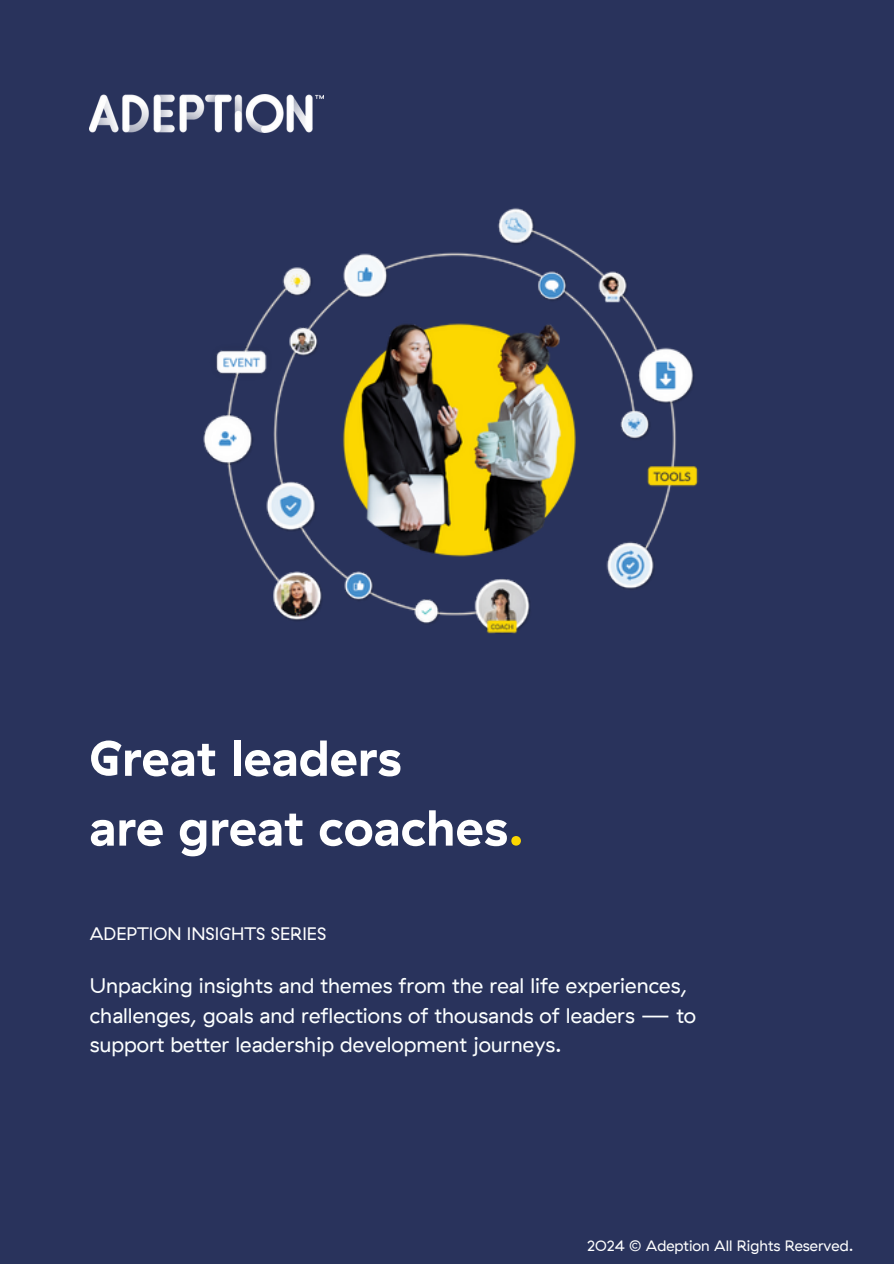
<style>
.page{position:relative;width:894px;height:1264px;background:#fff}
.page>*{position:absolute;margin:0;border:0;box-sizing:border-box;transform-origin:0 0}
.t1{font:700 50.4px/69.8px "GT Haptik";color:#fff}
.t2{font:21px/29.2px "GT Haptik";color:#fcffff}
.t3{font:18px "GT Haptik";color:#fff}
.t4{font:15px "GT Haptik";color:#fff}
.s1{color:#fcd700}
</style>
<div class="page">
<div style="left:0;top:0;width:893px;height:1263px;background:#29335c"></div>
<img style="left:89px;top:94px;width:234px;height:38px">
<img style="left:203px;top:208px;width:495px;height:426px">
<h1 class="t1" style="left:89px;top:722px;width:436px">Great leaders<br>are great coaches<span class="s1">.</span></h1>
<h2 class="t3" style="left:90px;top:922px;width:238px">ADEPTION INSIGHTS SERIES</h2>
<h3 class="t2" style="left:90px;top:970px;width:607px">Unpacking insights and themes from the real life experiences, challenges, goals and reflections of thousands of leaders — to support better leadership development journeys.</h3>
<p class="t4" style="left:587px;top:1235px;width:268px">2O24 © Adeption All Rights Reserved.</p>
</div>
